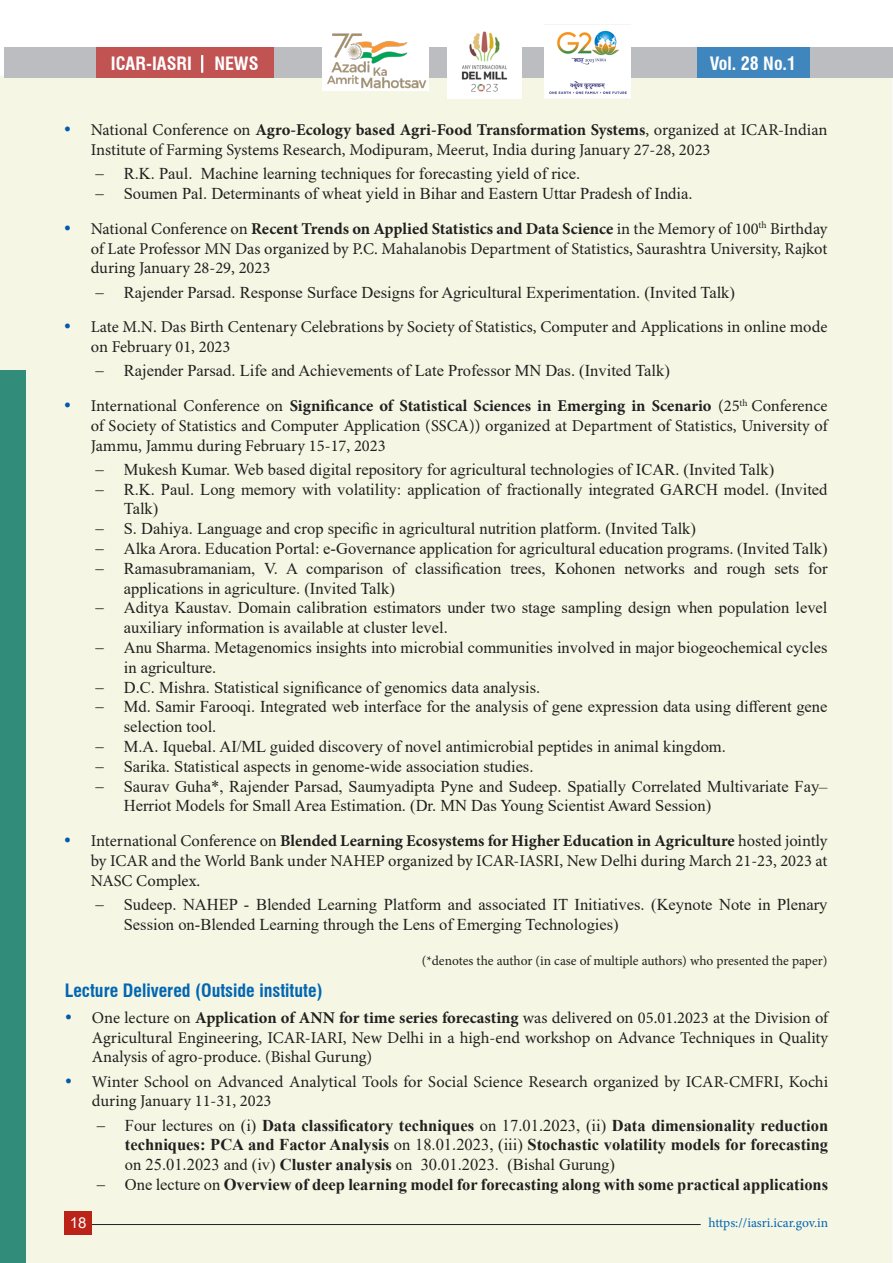
<style>
.page{position:relative;width:893px;height:1263px;background:#fff}
.page>*{position:absolute;margin:0;border:0;box-sizing:border-box;transform-origin:0 0}
.Heading_1{font:700 condensed 18px "Swiss 721 BT";color:#0166b3}
.t1{font:700 condensed 18px "Swiss 721 BT";color:#fff}
.t2{font:16.5px/19.8px "Times New Roman";color:#231f20}
.t3{font:16.5px/19.8px "Minion Pro";color:#231f20;text-align:justify}
.t4{font:700 16.5px/19.8px "Times New Roman";color:#231f20;text-align:justify}
.t5{font:15px "Arial";color:#fff}
.Running_text-final{font:13.5px "Minion Pro";letter-spacing:-.005em;color:#231f20}
.t6{font:13.5px "Minion Pro";color:#0166b3}
.s1{font-weight:700}
.s2{font-weight:400}
</style>
<div class="page">
<div style="left:0;top:76px;width:892px;height:1187px;background:#f5f6e3"></div>
<hr style="left:84px;top:1224px;width:617px;height:1px;background:#231f20">
<div style="left:64px;top:1210px;width:28px;height:24px;background:#bb2218"></div>
<div style="left:4px;top:47px;width:889px;height:31px;background:#bcbdc0"></div>
<div style="left:96px;top:47px;width:177px;height:31px;background:#c15453"></div>
<svg style="left:201px;top:55px;width:2px;height:18px"></svg>
<div style="left:697px;top:47px;width:113px;height:30px;background:#4086be"></div>
<div style="left:0;top:370px;width:26px;height:893px;background:#328c7a"></div>
<img style="left:447px;top:31px;width:74px;height:67px">
<img style="left:544px;top:24px;width:86px;height:74px">
<img style="left:322px;top:33px;width:107px;height:58px">
<svg style="left:65px;top:127px;width:5px;height:5px"></svg>
<svg style="left:96px;top:175px;width:12px;height:5px"></svg>
<svg style="left:96px;top:194px;width:12px;height:6px"></svg>
<svg style="left:65px;top:225px;width:5px;height:5px"></svg>
<svg style="left:96px;top:293px;width:12px;height:6px"></svg>
<svg style="left:65px;top:324px;width:5px;height:5px"></svg>
<svg style="left:96px;top:372px;width:12px;height:5px"></svg>
<svg style="left:65px;top:403px;width:5px;height:4px"></svg>
<svg style="left:96px;top:470px;width:12px;height:6px"></svg>
<svg style="left:96px;top:490px;width:12px;height:6px"></svg>
<svg style="left:96px;top:529px;width:12px;height:6px"></svg>
<svg style="left:96px;top:549px;width:12px;height:6px"></svg>
<svg style="left:96px;top:569px;width:12px;height:6px"></svg>
<svg style="left:96px;top:609px;width:12px;height:5px"></svg>
<svg style="left:96px;top:648px;width:12px;height:6px"></svg>
<svg style="left:96px;top:688px;width:12px;height:6px"></svg>
<svg style="left:96px;top:708px;width:12px;height:5px"></svg>
<svg style="left:96px;top:747px;width:12px;height:6px"></svg>
<svg style="left:96px;top:767px;width:12px;height:6px"></svg>
<svg style="left:96px;top:787px;width:12px;height:6px"></svg>
<svg style="left:65px;top:838px;width:5px;height:5px"></svg>
<svg style="left:96px;top:905px;width:12px;height:6px"></svg>
<svg style="left:66px;top:1014px;width:5px;height:5px"></svg>
<svg style="left:66px;top:1078px;width:5px;height:5px"></svg>
<svg style="left:97px;top:1126px;width:13px;height:5px"></svg>
<svg style="left:97px;top:1185px;width:13px;height:6px"></svg>
<p class="t1" style="left:111px;top:53px;width:82px">ICAR-IASRI</p>
<p class="t1" style="left:214px;top:53px;width:46px">NEWS</p>
<p class="t1" style="left:710px;top:53px;width:88px">Vol. 28 No.1</p>
<p class="t3" style="left:91px;top:120px;width:738px">National Conference on <span class="s1">Agro-Ecology based Agri-Food Transformation Systems</span>, organized at ICAR-Indian<br>Institute of Farming Systems Research, Modipuram, Meerut, India during January 27-28, 2023</p>
<p class="t2" style="left:124px;top:163px;width:458px">R.K. Paul. Machine learning techniques for forecasting yield of rice.</p>
<p class="t2" style="left:124px;top:183px;width:570px">Soumen Pal. Determinants of wheat yield in Bihar and Eastern Uttar Pradesh of India.</p>
<p class="t3" style="left:91px;top:219px;width:738px">National Conference on <span class="s1">Recent Trends on Applied Statistics and Data Science</span> in the Memory of 100<sup>th</sup> Birthday of Late Professor MN Das organized by P.C. Mahalanobis Department of Statistics, Saurashtra University, Rajkot during January 28-29, 2023</p>
<p class="t2" style="left:124px;top:282px;width:613px">Rajender Parsad. Response Surface Designs for Agricultural Experimentation. (Invited Talk)</p>
<p class="t3" style="left:91px;top:317px;width:738px">Late M.N. Das Birth Centenary Celebrations by Society of Statistics, Computer and Applications in online mode on February 01, 2023</p>
<p class="t2" style="left:124px;top:360px;width:548px">Rajender Parsad. Life and Achievements of Late Professor MN Das. (Invited Talk)</p>
<p class="t3" style="left:91px;top:396px;width:738px">International Conference on <span class="s1">Significance of Statistical Sciences in Emerging in Scenario</span> (25<sup>th</sup> Conference of Society of Statistics and Computer Application (SSCA)) organized at Department of Statistics, University of Jammu, Jammu during February 15-17, 2023</p>
<p class="t2" style="left:124px;top:459px;width:652px">Mukesh Kumar. Web based digital repository for agricultural technologies of ICAR. (Invited Talk)</p>
<p class="t2" style="left:124px;top:479px;width:705px">R.K. Paul. Long memory with volatility: application of fractionally integrated GARCH model. (Invited<br>Talk)</p>
<p class="t2" style="left:124px;top:518px;width:574px">S. Dahiya. Language and crop specific in agricultural nutrition platform. (Invited Talk)</p>
<p class="t2" style="left:124px;top:538px;width:705px">Alka Arora. Education Portal: e-Governance application for agricultural education programs. (Invited Talk)</p>
<p class="t2" style="left:124px;top:558px;width:705px">Ramasubramaniam, V. A comparison of classification trees, Kohonen networks and rough sets for applications in agriculture. (Invited Talk)</p>
<p class="t2" style="left:124px;top:597px;width:705px">Aditya Kaustav. Domain calibration estimators under two stage sampling design when population level auxiliary information is available at cluster level.</p>
<p class="t2" style="left:124px;top:637px;width:705px">Anu Sharma. Metagenomics insights into microbial communities involved in major biogeochemical cycles in agriculture.</p>
<p class="t2" style="left:124px;top:677px;width:418px">D.C. Mishra. Statistical significance of genomics data analysis.</p>
<p class="t2" style="left:124px;top:696px;width:705px">Md. Samir Farooqi. Integrated web interface for the analysis of gene expression data using different gene selection tool.</p>
<p class="t2" style="left:124px;top:736px;width:604px">M.A. Iquebal. AI/ML guided discovery of novel antimicrobial peptides in animal kingdom.</p>
<p class="t2" style="left:124px;top:756px;width:411px">Sarika. Statistical aspects in genome-wide association studies.</p>
<p class="t2" style="left:124px;top:776px;width:705px">Saurav Guha*, Rajender Parsad, Saumyadipta Pyne and Sudeep. Spatially Correlated Multivariate Fay–<br>Herriot Models for Small Area Estimation. (Dr. MN Das Young Scientist Award Session)</p>
<p class="t3" style="left:91px;top:831px;width:738px">International Conference on <span class="s1">Blended Learning Ecosystems for Higher Education in Agriculture</span> hosted jointly by ICAR and the World Bank under NAHEP organized by ICAR-IASRI, New Delhi during March 21-23, 2023 at NASC Complex.</p>
<p class="t2" style="left:124px;top:894px;width:705px">Sudeep. NAHEP - Blended Learning Platform and associated IT Initiatives. (Keynote Note in Plenary<br>Session on-Blended Learning through the Lens of Emerging Technologies)</p>
<p class="Running_text-final" style="left:422px;top:952px;width:407px">(*denotes the author (in case of multiple authors) who presented the paper)</p>
<p class="Heading_1" style="left:65px;top:979px;width:259px">Lecture Delivered (Outside institute)</p>
<p class="t3" style="left:92px;top:1008px;width:738px">One lecture on <span class="s1">Application of ANN for time series forecasting</span> was delivered on 05.01.2023 at the Division of Agricultural Engineering, ICAR-IARI, New Delhi in a high-end workshop on Advance Techniques in Quality Analysis of agro-produce. (Bishal Gurung)</p>
<p class="t3" style="left:92px;top:1071px;width:738px">Winter School on Advanced Analytical Tools for Social Science Research organized by ICAR-CMFRI, Kochi during January 11-31, 2023</p>
<p class="t4" style="left:125px;top:1114px;width:705px"><span class="s2">Four lectures on (i)</span> Data classificatory techniques <span class="s2">on 17.01.2023, (ii)</span> Data dimensionality reduction techniques: PCA and Factor Analysis <span class="s2">on 18.01.2023, (iii)</span> Stochastic volatility models for forecasting <span class="s2">on 25.01.2023 and (iv)</span> Cluster analysis <span class="s2">on 30.01.2023. (Bishal Gurung)</span></p>
<p class="t4" style="left:125px;top:1174px;width:705px"><span class="s2">One lecture on</span> Overview of deep learning model for forecasting along with some practical applications</p>
<p class="t5" style="left:70px;top:1212px;width:18px">18</p>
<p class="t6" style="left:708px;top:1213px;width:121px">https://iasri.icar.gov.in</p>
</div>
